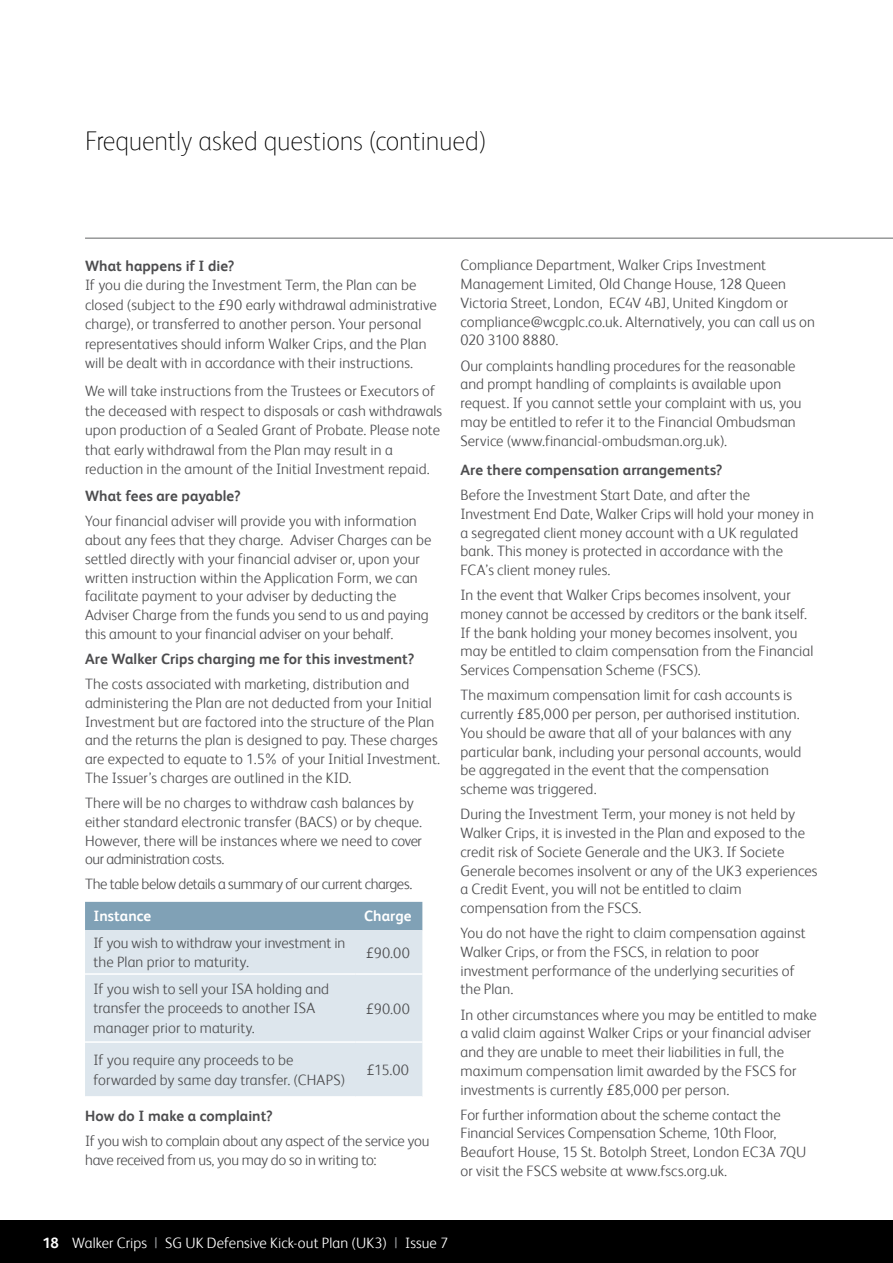
<style>
.page{position:relative;width:893px;height:1263px;background:#fff}
.page>*{position:absolute;margin:0;border:0;box-sizing:border-box;transform-origin:0 0}
.t1{font:100 27px "FS Albert";letter-spacing:-.01em;color:#000}
.t2{font:300 15px/18.8px "FS Albert";letter-spacing:.005em;color:#4d4d4f}
.t3{font:700 15px "FS Albert";letter-spacing:.005em;color:#4d4d4f}
.t4{font:300 15px/18.8px "FS Albert";letter-spacing:-.015em;color:#4d4d4f}
.t5{font:300 15px "FS Albert";letter-spacing:.005em;color:#fff}
.t6{font:300 15px "FS Albert";letter-spacing:-.025em;color:#4d4d4f}
.t7{font:700 15px "FS Albert";letter-spacing:.005em;color:#fff}
.s1{font-family:"Frutiger";font-size:14.25px}
.s2{font-family:"Frutiger"}
.s3{font-weight:700}
.s4{font-weight:400;color:#939598}
</style>
<div class="page">
<div style="left:0;top:1220px;width:893px;height:43px;background:#000"></div>
<hr style="left:85px;top:238px;width:808px;height:1px;background:#636466">
<div style="left:85px;top:902px;width:337px;height:28px;background:#80a1b6"></div>
<div style="left:85px;top:930px;width:337px;height:166px;background:#dde6ed"></div>
<hr style="left:85px;top:973px;width:271px;height:2px;background:#fff">
<hr style="left:356px;top:973px;width:66px;height:2px;background:#fff">
<hr style="left:85px;top:1041px;width:271px;height:2px;background:#fff">
<hr style="left:356px;top:1041px;width:66px;height:2px;background:#fff">
<h1 class="t1" style="left:85px;top:125px;width:403px">Frequently asked questions (continued)</h1>
<p class="t3" style="left:85px;top:257px;width:151px">What happens if I die?</p>
<p class="t2" style="left:85px;top:275px;width:353px;line-height:19.5px">If you die during the Investment Term, the Plan can be closed (subject to the <span class="s1">£</span>90 early withdrawal administrative charge), or transferred to another person. Your personal representatives should inform Walker Crips, and the Plan will be dealt with in accordance with their instructions.</p>
<p class="t2" style="left:85px;top:381px;width:359px;line-height:19.5px">We will take instructions from the Trustees or Executors of the deceased with respect to disposals or cash withdrawals upon production of a Sealed Grant of Probate. Please note that early withdrawal from the Plan may result in a reduction in the amount of the Initial Investment repaid.</p>
<p class="t3" style="left:85px;top:487px;width:157px">What fees are payable?</p>
<p class="t2" style="left:85px;top:512px;width:348px">Your financial adviser will provide you with information about any fees that they charge. Adviser Charges can be settled directly with your financial adviser or, upon your written instruction within the Application Form, we can facilitate payment to your adviser by deducting the Adviser Charge from the funds you send to us and paying this amount to your financial adviser on your behalf.</p>
<p class="t3" style="left:85px;top:650px;width:331px">Are Walker Crips charging me for this investment?</p>
<p class="t2" style="left:85px;top:674px;width:357px">The costs associated with marketing, distribution and administering the Plan are not deducted from your Initial Investment but are factored into the structure of the Plan and the returns the plan is designed to pay. These charges are expected to equate to 1.5% of your Initial Investment.<br>The Issuer’s charges are outlined in the KID.</p>
<p class="t2" style="left:85px;top:793px;width:339px">There will be no charges to withdraw cash balances by either standard electronic transfer (BACS) or by cheque.<br>However, there will be instances where we need to cover our administration costs.</p>
<p class="t6" style="left:85px;top:876px;width:329px">The table below details a summary of our current charges.</p>
<p class="t7" style="left:94px;top:907px;width:59px">Instance</p>
<p class="t7" style="left:364px;top:907px;width:49px">Charge</p>
<p class="t2" style="left:94px;top:933px;width:253px;line-height:19.5px">If you wish to withdraw your investment in the Plan prior to maturity.</p>
<p class="t2" style="left:366px;top:943px;width:46px"><span class="s2">£</span>90.00</p>
<p class="t2" style="left:94px;top:979px;width:237px;line-height:19.5px">If you wish to sell your ISA holding and transfer the proceeds to another ISA manager prior to maturity.</p>
<p class="t2" style="left:366px;top:999px;width:46px"><span class="s2">£</span>90.00</p>
<p class="t2" style="left:94px;top:1050px;width:253px;line-height:19.5px">If you require any proceeds to be forwarded by same day transfer. (CHAPS)</p>
<p class="t2" style="left:367px;top:1061px;width:44px"><span class="s2">£</span>15.00</p>
<p class="t3" style="left:85px;top:1107px;width:189px">How do I make a complaint?</p>
<p class="t4" style="left:85px;top:1131px;width:346px">If you wish to complain about any aspect of the service you have received from us, you may do so in writing to:</p>
<p class="t2" style="left:460px;top:256px;width:356px">Compliance Department, Walker Crips Investment Management Limited, Old Change House, 128 Queen Victoria Street, London, EC4V 4BJ, United Kingdom or compliance@wcgplc.co.uk. Alternatively, you can call us on 020 3100 8880.</p>
<p class="t2" style="left:460px;top:356px;width:343px">Our complaints handling procedures for the reasonable and prompt handling of complaints is available upon request. If you cannot settle your complaint with us, you may be entitled to refer it to the Financial Ombudsman Service (www.financial-ombudsman.org.uk).</p>
<p class="t3" style="left:460px;top:461px;width:264px">Are there compensation arrangements?</p>
<p class="t2" style="left:460px;top:485px;width:355px">Before the Investment Start Date, and after the Investment End Date, Walker Crips will hold your money in a segregated client money account with a UK regulated bank. This money is protected in accordance with the FCA’s client money rules.</p>
<p class="t2" style="left:460px;top:586px;width:354px">In the event that Walker Crips becomes insolvent, your money cannot be accessed by creditors or the bank itself.<br>If the bank holding your money becomes insolvent, you may be entitled to claim compensation from the Financial Services Compensation Scheme (FSCS).</p>
<p class="t2" style="left:460px;top:686px;width:342px">The maximum compensation limit for cash accounts is currently <span class="s2">£</span>85,000 per person, per authorised institution.<br>You should be aware that all of your balances with any particular bank, including your personal accounts, would be aggregated in the event that the compensation scheme was triggered.</p>
<p class="t2" style="left:460px;top:805px;width:359px">During the Investment Term, your money is not held by Walker Crips, it is invested in the Plan and exposed to the credit risk of Societe Generale and the UK3. If Societe Generale becomes insolvent or any of the UK3 experiences a Credit Event, you will not be entitled to claim compensation from the FSCS.</p>
<p class="t2" style="left:460px;top:923px;width:347px">You do not have the right to claim compensation against Walker Crips, or from the FSCS, in relation to poor investment performance of the underlying securities of the Plan.</p>
<p class="t2" style="left:460px;top:1005px;width:358px">In other circumstances where you may be entitled to make a valid claim against Walker Crips or your financial adviser and they are unable to meet their liabilities in full, the maximum compensation limit awarded by the FSCS for investments is currently <span class="s2">£</span>85,000 per person.</p>
<p class="t2" style="left:460px;top:1105px;width:347px">For further information about the scheme contact the Financial Services Compensation Scheme, 10th Floor, Beaufort House, 15 St. Botolph Street, London EC3A 7QU or visit the FSCS website at www.fscs.org.uk.</p>
<p class="t5" style="left:43px;top:1234px;width:407px"><span class="s3">18</span> Walker Crips <span class="s4">|</span> SG UK Defensive Kick-out Plan (UK3) <span class="s4">|</span> Issue 7</p>
</div>
